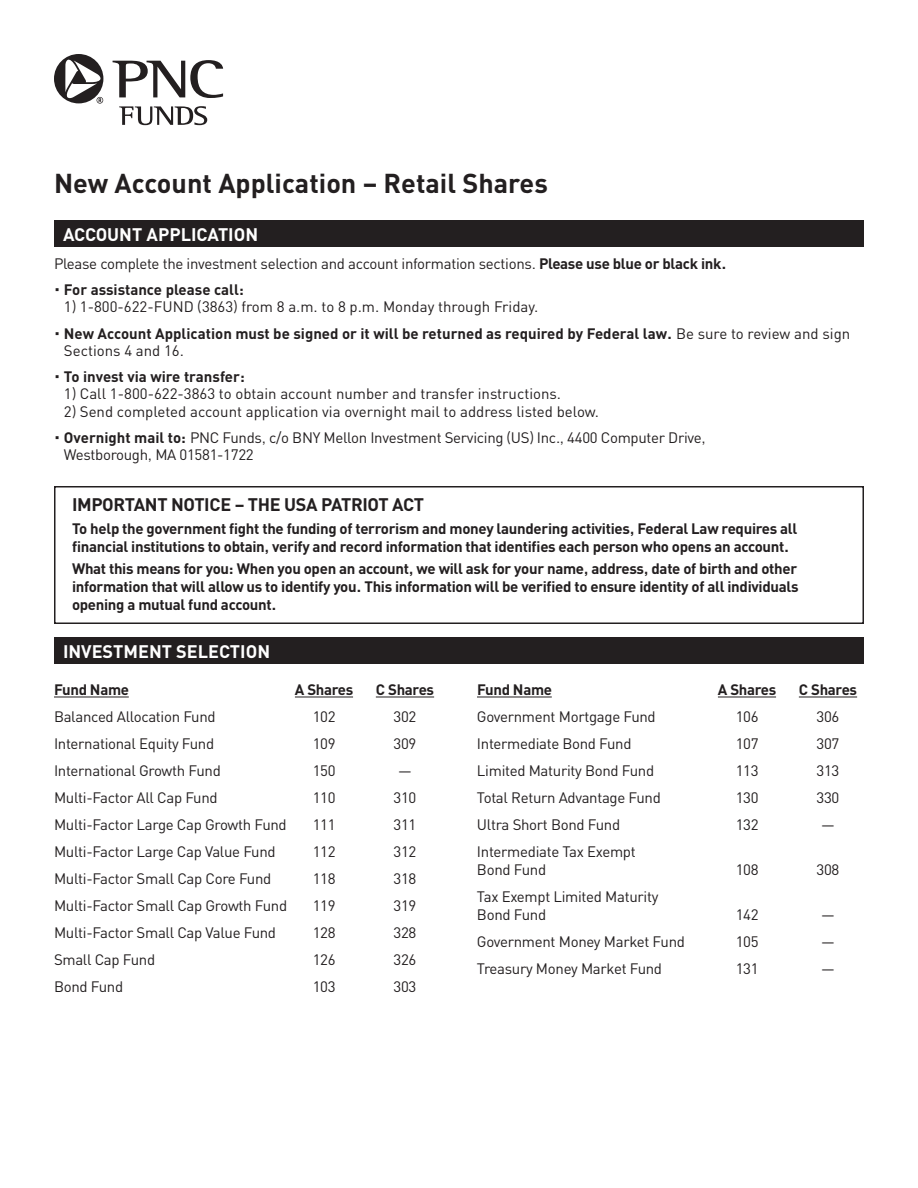
<style>
.page{position:relative;width:918px;height:1188px;background:#fff}
.page>*{position:absolute;margin:0;border:0;box-sizing:border-box;transform-origin:0 0}
.t1{font:700 27px "PNC Sans";color:#231f20}
.t2{font:700 18px "PNC Sans";color:#fff}
.t3{font:700 18px "PNC Sans";letter-spacing:-.02em;color:#231f20}
.t4{font:15px/18px "PNC Sans";letter-spacing:-.02em;color:#231f20}
.t5{font:700 15px/18px "PNC Sans";letter-spacing:-.02em;color:#231f20}
.t6{font:15px "PNC Sans";color:#231f20}
.t7{font:700 15px/17.2px "PNC Sans";color:#231f20}
.s1{font-weight:700}
.s2{font-weight:400}
</style>
<div class="page">
<svg style="left:113px;top:60px;width:110px;height:38px"></svg>
<svg style="left:54px;top:54px;width:49px;height:50px"></svg>
<svg style="left:119px;top:106px;width:88px;height:19px"></svg>
<div style="left:54px;top:220px;width:810px;height:28px;background:#231f20"></div>
<div style="left:54px;top:638px;width:810px;height:26px;background:#231f20"></div>
<div style="left:54px;top:486px;width:810px;height:138px;border:2px solid #231f20"></div>
<hr style="left:54px;top:697px;width:75px;height:1px;background:#231f20">
<hr style="left:295px;top:697px;width:58px;height:1px;background:#231f20">
<hr style="left:376px;top:697px;width:58px;height:1px;background:#231f20">
<hr style="left:477px;top:697px;width:75px;height:1px;background:#231f20">
<hr style="left:718px;top:697px;width:58px;height:1px;background:#231f20">
<hr style="left:799px;top:697px;width:58px;height:1px;background:#231f20">
<p class="t1" style="left:54px;top:166px;width:495px">New Account Application – Retail Shares</p>
<p class="t2" style="left:63px;top:223px;width:197px">ACCOUNT APPLICATION</p>
<p class="t4" style="left:54px;top:254px;width:674px">Please complete the investment selection and account information sections. <span class="s1">Please use blue or black ink.</span></p>
<p class="t7" style="left:54px;top:281px;width:192px"><span class="s2">•</span> For assistance please call:</p>
<p class="t6" style="left:64px;top:298px;width:476px">1) 1-800-622-FUND (3863) from 8 a.m. to 8 p.m. Monday through Friday.</p>
<p class="t7" style="left:64px;top:324px;width:788px;text-indent:-10px"><span class="s2">•</span> New Account Application must be signed or it will be returned as required by Federal law. <span class="s2">Be sure to review and sign<br>Sections 4 and 16.</span></p>
<p class="t7" style="left:54px;top:368px;width:193px"><span class="s2">•</span> To invest via wire transfer:</p>
<p class="t6" style="left:64px;top:385px;width:499px">1) Call 1-800-622-3863 to obtain account number and transfer instructions.</p>
<p class="t6" style="left:64px;top:402px;width:537px">2) Send completed account application via overnight mail to address listed below.</p>
<p class="t4" style="left:64px;top:429px;width:643px;line-height:17.2px;text-indent:-10px">• <span class="s1">Overnight mail to:</span> PNC Funds, c/o BNY Mellon Investment Servicing (US) Inc., 4400 Computer Drive,<br>Westborough, MA 01581-1722</p>
<p class="t3" style="left:72px;top:493px;width:354px">IMPORTANT NOTICE – THE USA PATRIOT ACT</p>
<p class="t5" style="left:72px;top:519px;width:727px">To help the government fight the funding of terrorism and money laundering activities, Federal Law requires all financial institutions to obtain, verify and record information that identifies each person who opens an account.</p>
<p class="t5" style="left:72px;top:559px;width:728px;text-align:justify">What this means for you: When you open an account, we will ask for your name, address, date of birth and other information that will allow us to identify you. This information will be verified to ensure identity of all individuals opening a mutual fund account.</p>
<p class="t2" style="left:63px;top:640px;width:209px">INVESTMENT SELECTION</p>
<p class="t5" style="left:54px;top:680px;width:77px">Fund Name</p>
<p class="t5" style="left:295px;top:680px;width:60px">A Shares</p>
<p class="t5" style="left:376px;top:680px;width:60px">C Shares</p>
<p class="t4" style="left:54px;top:707px;width:163px">Balanced Allocation Fund</p>
<p class="t4" style="left:313px;top:707px;width:24px">102</p>
<p class="t4" style="left:394px;top:707px;width:24px">302</p>
<p class="t4" style="left:54px;top:734px;width:162px">International Equity Fund</p>
<p class="t4" style="left:313px;top:734px;width:24px">109</p>
<p class="t4" style="left:394px;top:734px;width:24px">309</p>
<p class="t4" style="left:54px;top:761px;width:168px">International Growth Fund</p>
<p class="t4" style="left:313px;top:761px;width:24px">150</p>
<p class="t4" style="left:398px;top:761px;width:15px">—</p>
<p class="t4" style="left:54px;top:788px;width:165px">Multi-Factor All Cap Fund</p>
<p class="t4" style="left:313px;top:788px;width:24px">110</p>
<p class="t4" style="left:394px;top:788px;width:24px">310</p>
<p class="t4" style="left:54px;top:815px;width:234px">Multi-Factor Large Cap Growth Fund</p>
<p class="t4" style="left:313px;top:815px;width:24px">111</p>
<p class="t4" style="left:394px;top:815px;width:24px">311</p>
<p class="t4" style="left:54px;top:842px;width:223px">Multi-Factor Large Cap Value Fund</p>
<p class="t4" style="left:313px;top:842px;width:24px">112</p>
<p class="t4" style="left:394px;top:842px;width:24px">312</p>
<p class="t4" style="left:54px;top:869px;width:219px">Multi-Factor Small Cap Core Fund</p>
<p class="t4" style="left:313px;top:869px;width:24px">118</p>
<p class="t4" style="left:394px;top:869px;width:24px">318</p>
<p class="t4" style="left:54px;top:896px;width:235px">Multi-Factor Small Cap Growth Fund</p>
<p class="t4" style="left:313px;top:896px;width:24px">119</p>
<p class="t4" style="left:394px;top:896px;width:24px">319</p>
<p class="t4" style="left:54px;top:923px;width:224px">Multi-Factor Small Cap Value Fund</p>
<p class="t4" style="left:313px;top:923px;width:24px">128</p>
<p class="t4" style="left:394px;top:923px;width:24px">328</p>
<p class="t4" style="left:54px;top:950px;width:103px">Small Cap Fund</p>
<p class="t4" style="left:313px;top:950px;width:24px">126</p>
<p class="t4" style="left:394px;top:950px;width:24px">326</p>
<p class="t4" style="left:54px;top:977px;width:71px">Bond Fund</p>
<p class="t4" style="left:313px;top:977px;width:24px">103</p>
<p class="t4" style="left:394px;top:977px;width:24px">303</p>
<p class="t5" style="left:477px;top:680px;width:77px">Fund Name</p>
<p class="t5" style="left:718px;top:680px;width:60px">A Shares</p>
<p class="t5" style="left:799px;top:680px;width:60px">C Shares</p>
<p class="t4" style="left:477px;top:707px;width:180px">Government Mortgage Fund</p>
<p class="t4" style="left:736px;top:707px;width:24px">106</p>
<p class="t4" style="left:817px;top:707px;width:24px">306</p>
<p class="t4" style="left:477px;top:734px;width:156px">Intermediate Bond Fund</p>
<p class="t4" style="left:736px;top:734px;width:24px">107</p>
<p class="t4" style="left:817px;top:734px;width:24px">307</p>
<p class="t4" style="left:477px;top:761px;width:179px">Limited Maturity Bond Fund</p>
<p class="t4" style="left:736px;top:761px;width:24px">113</p>
<p class="t4" style="left:817px;top:761px;width:24px">313</p>
<p class="t4" style="left:477px;top:788px;width:185px">Total Return Advantage Fund</p>
<p class="t4" style="left:736px;top:788px;width:24px">130</p>
<p class="t4" style="left:817px;top:788px;width:24px">330</p>
<p class="t4" style="left:477px;top:815px;width:145px">Ultra Short Bond Fund</p>
<p class="t4" style="left:736px;top:815px;width:24px">132</p>
<p class="t4" style="left:821px;top:815px;width:15px">—</p>
<p class="t4" style="left:477px;top:842px;width:160px">Intermediate Tax Exempt<br>Bond Fund</p>
<p class="t4" style="left:736px;top:860px;width:24px">108</p>
<p class="t4" style="left:817px;top:860px;width:24px">308</p>
<p class="t4" style="left:477px;top:887px;width:183px">Tax Exempt Limited Maturity<br>Bond Fund</p>
<p class="t4" style="left:736px;top:905px;width:24px">142</p>
<p class="t4" style="left:821px;top:905px;width:15px">—</p>
<p class="t4" style="left:477px;top:932px;width:209px">Government Money Market Fund</p>
<p class="t4" style="left:736px;top:932px;width:24px">105</p>
<p class="t4" style="left:821px;top:932px;width:15px">—</p>
<p class="t4" style="left:477px;top:959px;width:187px">Treasury Money Market Fund</p>
<p class="t4" style="left:736px;top:959px;width:24px">131</p>
<p class="t4" style="left:821px;top:959px;width:15px">—</p>
</div>
